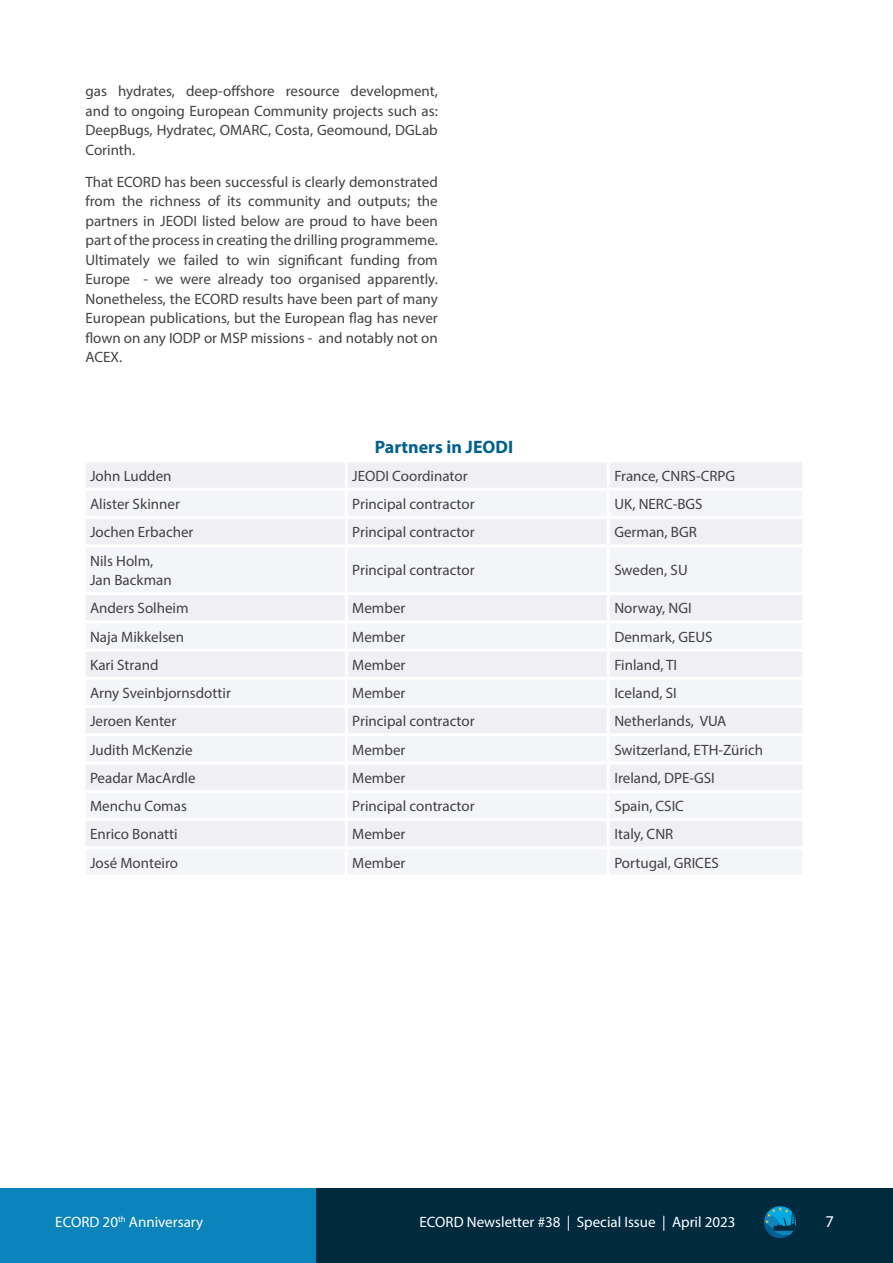
<style>
.page{position:relative;width:893px;height:1263px;background:#fff}
.page>*{position:absolute;margin:0;border:0;box-sizing:border-box;transform-origin:0 0}
.t1{font:700 18px "Myriad Pro";color:#006090}
.t2{font:16.5px "Myriad Pro";color:#fff}
.t3{font:15px/19.5px "Myriad Pro";color:#414042;text-align:justify}
.t4{font:15px "Myriad Pro";color:#fff}
</style>
<div class="page">
<div style="left:86px;top:463px;width:716px;height:25px;background:#f0f0f4"></div>
<div style="left:86px;top:491px;width:716px;height:383px;background:#f4f5f8"></div>
<hr style="left:345px;top:462px;width:3px;height:26px;background:#fff">
<hr style="left:607px;top:462px;width:3px;height:26px;background:#fff">
<hr style="left:345px;top:491px;width:3px;height:25px;background:#fff">
<hr style="left:607px;top:491px;width:3px;height:25px;background:#fff">
<hr style="left:83px;top:516px;width:263px;height:3px;background:#fff">
<hr style="left:346px;top:516px;width:262px;height:3px;background:#fff">
<hr style="left:345px;top:519px;width:3px;height:25px;background:#fff">
<hr style="left:608px;top:516px;width:197px;height:3px;background:#fff">
<hr style="left:607px;top:519px;width:3px;height:25px;background:#fff">
<hr style="left:83px;top:544px;width:263px;height:3px;background:#fff">
<hr style="left:346px;top:544px;width:262px;height:3px;background:#fff">
<hr style="left:345px;top:547px;width:3px;height:45px;background:#fff">
<hr style="left:608px;top:544px;width:197px;height:3px;background:#fff">
<hr style="left:607px;top:547px;width:3px;height:45px;background:#fff">
<hr style="left:83px;top:592px;width:263px;height:3px;background:#fff">
<hr style="left:346px;top:592px;width:262px;height:3px;background:#fff">
<hr style="left:345px;top:595px;width:3px;height:25px;background:#fff">
<hr style="left:608px;top:592px;width:197px;height:3px;background:#fff">
<hr style="left:607px;top:595px;width:3px;height:25px;background:#fff">
<hr style="left:83px;top:620px;width:263px;height:3px;background:#fff">
<hr style="left:346px;top:620px;width:262px;height:3px;background:#fff">
<hr style="left:345px;top:623px;width:3px;height:25px;background:#fff">
<hr style="left:608px;top:620px;width:197px;height:3px;background:#fff">
<hr style="left:607px;top:623px;width:3px;height:25px;background:#fff">
<hr style="left:83px;top:648px;width:263px;height:3px;background:#fff">
<hr style="left:346px;top:648px;width:262px;height:3px;background:#fff">
<hr style="left:345px;top:651px;width:3px;height:26px;background:#fff">
<hr style="left:608px;top:648px;width:197px;height:3px;background:#fff">
<hr style="left:607px;top:651px;width:3px;height:26px;background:#fff">
<hr style="left:83px;top:677px;width:263px;height:3px;background:#fff">
<hr style="left:346px;top:677px;width:262px;height:3px;background:#fff">
<hr style="left:345px;top:680px;width:3px;height:25px;background:#fff">
<hr style="left:608px;top:677px;width:197px;height:3px;background:#fff">
<hr style="left:607px;top:680px;width:3px;height:25px;background:#fff">
<hr style="left:83px;top:705px;width:263px;height:3px;background:#fff">
<hr style="left:346px;top:705px;width:262px;height:3px;background:#fff">
<hr style="left:345px;top:708px;width:3px;height:25px;background:#fff">
<hr style="left:608px;top:705px;width:197px;height:3px;background:#fff">
<hr style="left:607px;top:708px;width:3px;height:25px;background:#fff">
<hr style="left:83px;top:733px;width:263px;height:3px;background:#fff">
<hr style="left:346px;top:733px;width:262px;height:3px;background:#fff">
<hr style="left:345px;top:736px;width:3px;height:25px;background:#fff">
<hr style="left:608px;top:733px;width:197px;height:3px;background:#fff">
<hr style="left:607px;top:736px;width:3px;height:25px;background:#fff">
<hr style="left:83px;top:761px;width:263px;height:3px;background:#fff">
<hr style="left:346px;top:761px;width:262px;height:3px;background:#fff">
<hr style="left:345px;top:764px;width:3px;height:26px;background:#fff">
<hr style="left:608px;top:761px;width:197px;height:3px;background:#fff">
<hr style="left:607px;top:764px;width:3px;height:26px;background:#fff">
<hr style="left:83px;top:790px;width:263px;height:3px;background:#fff">
<hr style="left:346px;top:790px;width:262px;height:3px;background:#fff">
<hr style="left:345px;top:793px;width:3px;height:25px;background:#fff">
<hr style="left:608px;top:790px;width:197px;height:3px;background:#fff">
<hr style="left:607px;top:793px;width:3px;height:25px;background:#fff">
<hr style="left:83px;top:818px;width:263px;height:3px;background:#fff">
<hr style="left:346px;top:818px;width:262px;height:3px;background:#fff">
<hr style="left:345px;top:821px;width:3px;height:25px;background:#fff">
<hr style="left:608px;top:818px;width:197px;height:3px;background:#fff">
<hr style="left:607px;top:821px;width:3px;height:25px;background:#fff">
<hr style="left:83px;top:846px;width:263px;height:3px;background:#fff">
<hr style="left:346px;top:846px;width:262px;height:3px;background:#fff">
<hr style="left:345px;top:849px;width:3px;height:26px;background:#fff">
<hr style="left:608px;top:846px;width:197px;height:3px;background:#fff">
<hr style="left:607px;top:849px;width:3px;height:26px;background:#fff">
<div style="left:0;top:1188px;width:893px;height:75px;background:#002b3f"></div>
<svg style="left:764px;top:1206px;width:32px;height:32px"></svg>
<div style="left:0;top:1188px;width:316px;height:75px;background:#0b84bc"></div>
<p class="t3" style="left:85px;top:81px;width:354px">gas hydrates, deep-offshore resource development, and to ongoing European Community projects such as:<br>DeepBugs, Hydratec, OMARC, Costa, Geomound, DGLab Corinth.</p>
<p class="t3" style="left:85px;top:172px;width:354px">That ECORD has been successful is clearly demonstrated from the richness of its community and outputs; the partners in JEODI listed below are proud to have been part of the process in creating the drilling programmeme.<br>Ultimately we failed to win significant funding from Europe - we were already too organised apparently.<br>Nonetheless, the ECORD results have been part of many European publications, but the European flag has never flown on any IODP or MSP missions - and notably not on ACEX.</p>
<p class="t1" style="left:375px;top:436px;width:140px">Partners in JEODI</p>
<p class="t3" style="left:90px;top:466px;width:83px">John Ludden</p>
<p class="t3" style="left:352px;top:466px;width:117px">JEODI Coordinator</p>
<p class="t3" style="left:614px;top:466px;width:122px">France, CNRS-CRPG</p>
<p class="t3" style="left:90px;top:494px;width:91px">Alister Skinner</p>
<p class="t3" style="left:352px;top:494px;width:124px">Principal contractor</p>
<p class="t3" style="left:614px;top:494px;width:90px">UK, NERC-BGS</p>
<p class="t3" style="left:90px;top:522px;width:105px">Jochen Erbacher</p>
<p class="t3" style="left:352px;top:522px;width:124px">Principal contractor</p>
<p class="t3" style="left:614px;top:522px;width:84px">German, BGR</p>
<p class="t3" style="left:90px;top:550px;width:83px">Nils Holm,<br>Jan Backman</p>
<p class="t3" style="left:352px;top:560px;width:124px">Principal contractor</p>
<p class="t3" style="left:614px;top:560px;width:75px">Sweden, SU</p>
<p class="t3" style="left:90px;top:598px;width:100px">Anders Solheim</p>
<p class="t3" style="left:352px;top:598px;width:55px">Member</p>
<p class="t3" style="left:614px;top:598px;width:79px">Norway, NGI</p>
<p class="t3" style="left:90px;top:626px;width:96px">Naja Mikkelsen</p>
<p class="t3" style="left:352px;top:626px;width:55px">Member</p>
<p class="t3" style="left:614px;top:626px;width:100px">Denmark, GEUS</p>
<p class="t3" style="left:90px;top:655px;width:70px">Kari Strand</p>
<p class="t3" style="left:352px;top:655px;width:55px">Member</p>
<p class="t3" style="left:614px;top:655px;width:64px">Finland, TI</p>
<p class="t3" style="left:90px;top:683px;width:142px">Arny Sveinbjornsdottir</p>
<p class="t3" style="left:352px;top:683px;width:55px">Member</p>
<p class="t3" style="left:614px;top:683px;width:64px">Iceland, SI</p>
<p class="t3" style="left:90px;top:711px;width:88px">Jeroen Kenter</p>
<p class="t3" style="left:352px;top:711px;width:124px">Principal contractor</p>
<p class="t3" style="left:614px;top:711px;width:114px">Netherlands, VUA</p>
<p class="t3" style="left:90px;top:739px;width:104px">Judith McKenzie</p>
<p class="t3" style="left:352px;top:739px;width:55px">Member</p>
<p class="t3" style="left:614px;top:739px;width:150px">Switzerland, ETH-Zürich</p>
<p class="t3" style="left:90px;top:768px;width:107px">Peadar MacArdle</p>
<p class="t3" style="left:352px;top:768px;width:55px">Member</p>
<p class="t3" style="left:614px;top:768px;width:102px">Ireland, DPE-GSI</p>
<p class="t3" style="left:90px;top:796px;width:98px">Menchu Comas</p>
<p class="t3" style="left:352px;top:796px;width:124px">Principal contractor</p>
<p class="t3" style="left:614px;top:796px;width:71px">Spain, CSIC</p>
<p class="t3" style="left:90px;top:824px;width:89px">Enrico Bonatti</p>
<p class="t3" style="left:352px;top:824px;width:55px">Member</p>
<p class="t3" style="left:614px;top:824px;width:60px">Italy, CNR</p>
<p class="t3" style="left:90px;top:853px;width:89px">José Monteiro</p>
<p class="t3" style="left:352px;top:853px;width:55px">Member</p>
<p class="t3" style="left:614px;top:853px;width:106px">Portugal, GRICES</p>
<p class="t4" style="left:420px;top:1212px;width:318px">ECORD Newsletter #38 | Special Issue | April 2023</p>
<p class="t4" style="left:55px;top:1212px;width:149px">ECORD 20<sup>th</sup> Anniversary</p>
<p class="t2" style="left:825px;top:1211px;width:10px">7</p>
</div>
